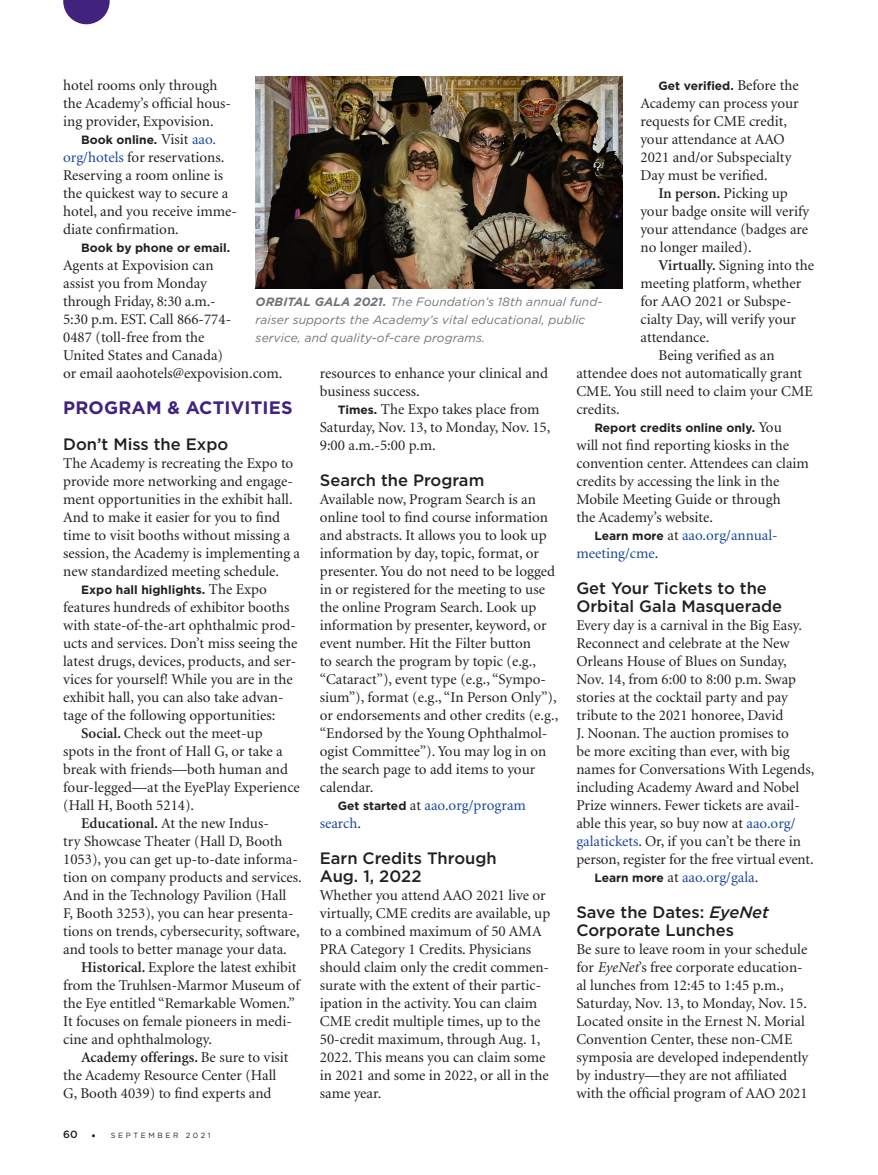
<style>
.page{position:relative;width:878px;height:1175px;background:#fff}
.page>*{position:absolute;margin:0;border:0;box-sizing:border-box;transform-origin:0 0}
.NB_Section_Head{font:700 18px "Gotham";letter-spacing:.01em;color:#41237e}
.NB_story_title{font:500 16.5px/18px "Gotham";color:#231f20}
.BODY_text{font:15px/18px "Minion";color:#231f20}
.BODY_text_NO_indent{font:15px/18px "Minion";color:#231f20}
.BODY_text-2{font:15px/18px "Minion";color:#18469d}
.t1{font:italic 12px/18px "Gotham";letter-spacing:.01em;color:#717275}
.BODY_text-3{font:700 12px "Gotham";color:#231f20}
.t2{font:7.5px "Gotham";letter-spacing:.34em;color:#231f20}
.s1{font-family:"Minion";font-weight:400;font-size:15px}
.s2{font-family:"Minion";font-weight:400;font-size:15px;color:#18469d}
.s3{color:#18469d}
.s4{font-weight:600}
.s5{font-family:"Gotham";font-weight:700;font-size:12px;color:#231f20}
.s6{color:#231f20}
.s7{font-style:italic}
.s8{font-weight:700}
.s9{font-family:"Gotham";font-weight:700;font-size:12px}
.s10{font-weight:500;font-size:10.5px}
.s11{font-weight:300;font-size:12px}
</style>
<div class="page">
<svg style="left:63px;top:0;width:47px;height:24px"></svg>
<img style="left:255px;top:77px;width:367px;height:211px">
<p class="BODY_text" style="left:63px;top:77px;width:169px">hotel rooms only through the Academy’s official hous&shy;ing provider, Expovision.</p>
<p class="BODY_text-3" style="left:81px;top:132px;width:136px">Book online. <span class="s1">Visit</span> <span class="s2">aao.</span></p>
<p class="BODY_text" style="left:63px;top:149px;width:175px"><span class="s3">org/hotels</span> for reservations.<br>Reserving a room online is the quickest way to secure a hotel, and you receive imme&shy;diate confirmation.</p>
<p class="BODY_text-3" style="left:81px;top:240px;width:151px">Book by phone or email.</p>
<p class="BODY_text" style="left:63px;top:257px;width:221px">Agents at Expovision can<br>assist you from Monday<br>through Friday, 8:30 a.m.-<br>5:30 p.m. EST. Call 866-774-<br>0487 (toll-free from the<br>United States and Canada)<br>or email aaohotels@expovision.com.</p>
<p class="NB_Section_Head" style="left:63px;top:396px;width:231px">PROGRAM &amp; ACTIVITIES</p>
<p class="NB_story_title" style="left:63px;top:435px;width:166px">Don’t Miss the Expo</p>
<p class="BODY_text_NO_indent" style="left:63px;top:455px;width:238px">The Academy is recreating the Expo to provide more networking and engage&shy;ment opportunities in the exhibit hall.<br>And to make it easier for you to find time to visit booths without missing a session, the Academy is implementing a new standardized meeting schedule.</p>
<p class="BODY_text-3" style="left:81px;top:582px;width:187px">Expo hall highlights. <span class="s1">The Expo</span></p>
<p class="BODY_text" style="left:63px;top:599px;width:236px">features hundreds of exhibitor booths with state-of-the-art ophthalmic prod&shy;ucts and services. Don’t miss seeing the latest drugs, devices, products, and ser&shy;vices for yourself! While you are in the exhibit hall, you can also take advan&shy;tage of the following opportunities:</p>
<p class="BODY_text" style="left:63px;top:725px;width:238px;text-indent:18px"><span class="s4">Social.</span> Check out the meet-up<br>spots in the front of Hall G, or take a break with friends—both human and four-legged—at the EyePlay Experience (Hall H, Booth 5214).</p>
<p class="BODY_text" style="left:63px;top:815px;width:240px;text-indent:18px"><span class="s4">Educational.</span> At the new Indus-<br>try Showcase Theater (Hall D, Booth 1053), you can get up-to-date informa&shy;tion on company products and services.<br>And in the Technology Pavilion (Hall<br>F, Booth 3253), you can hear presenta&shy;tions on trends, cybersecurity, software, and tools to better manage your data.</p>
<p class="BODY_text" style="left:63px;top:959px;width:238px;text-indent:18px"><span class="s4">Historical.</span> Explore the latest exhibit from the Truhlsen-Marmor Museum of the Eye entitled “Remarkable Women.” It focuses on female pioneers in medi&shy;cine and ophthalmology.</p>
<p class="BODY_text" style="left:63px;top:1049px;width:227px;text-indent:18px"><span class="s4">Academy offerings.</span> Be sure to visit the Academy Resource Center (Hall<br>G, Booth 4039) to find experts and</p>
<p class="BODY_text-3" style="left:658px;top:78px;width:142px">Get verified. <span class="s1">Before the</span></p>
<p class="BODY_text" style="left:640px;top:95px;width:160px">Academy can process your requests for CME credit, your attendance at AAO<br>2021 and/or Subspecialty<br>Day must be verified.</p>
<p class="BODY_text" style="left:640px;top:185px;width:170px;text-indent:18px"><span class="s4">In person.</span> Picking up your badge onsite will verify your attendance (badges are no longer mailed).</p>
<p class="BODY_text" style="left:640px;top:257px;width:175px;text-indent:18px"><span class="s4">Virtually.</span> Signing into the meeting platform, whether for AAO 2021 or Subspe&shy;cialty Day, will verify your attendance.</p>
<p class="BODY_text" style="left:576px;top:347px;width:238px;text-indent:82px">Being verified as an attendee does not automatically grant<br>CME. You still need to claim your CME credits.</p>
<p class="BODY_text-3" style="left:594px;top:420px;width:189px">Report credits online only. <span class="s1">You</span></p>
<p class="BODY_text" style="left:576px;top:437px;width:234px">will not find reporting kiosks in the convention center. Attendees can claim credits by accessing the link in the Mobile Meeting Guide or through<br>the Academy’s website.</p>
<p class="BODY_text-2" style="left:576px;top:527px;width:203px;text-indent:18px"><span class="s5">Learn more</span> <span class="s6">at</span> aao.org/annual&shy;meeting/cme<span class="s6">.</span></p>
<p class="NB_story_title" style="left:576px;top:579px;width:207px">Get Your Tickets to the<br>Orbital Gala Masquerade</p>
<p class="BODY_text_NO_indent" style="left:576px;top:617px;width:239px">Every day is a carnival in the Big Easy.<br>Reconnect and celebrate at the New Orleans House of Blues on Sunday, Nov. 14, from 6:00 to 8:00 p.m. Swap stories at the cocktail party and pay tribute to the 2021 honoree, David<br>J. Noonan. The auction promises to<br>be more exciting than ever, with big names for Conversations With Legends, including Academy Award and Nobel Prize winners. Fewer tickets are avail&shy;able this year, so buy now at <span class="s3">aao.org/ galatickets</span>. Or, if you can’t be there in person, register for the free virtual event.</p>
<p class="BODY_text-2" style="left:594px;top:869px;width:165px"><span class="s5">Learn more</span> <span class="s6">at</span> aao.org/gala<span class="s6">.</span></p>
<p class="NB_story_title" style="left:576px;top:903px;width:194px">Save the Dates: <span class="s7">EyeNet<br></span>Corporate Lunches</p>
<p class="BODY_text_NO_indent" style="left:576px;top:941px;width:233px">Be sure to leave room in your schedule for <span class="s7">EyeNet</span>’s free corporate education&shy;al lunches from 12:45 to 1:45 p.m., Saturday, Nov. 13, to Monday, Nov. 15.<br>Located onsite in the Ernest N. Morial Convention Center, these non-CME symposia are developed independently by industry—they are not affiliated with the official program of AAO 2021</p>
<p class="t1" style="left:256px;top:292px;width:348px"><span class="s8">ORBITAL GALA 2021.</span> The Foundation’s 18th annual fund&shy;raiser supports the Academy’s vital educational, public service, and quality-of-care programs.</p>
<p class="BODY_text" style="left:320px;top:365px;width:230px">resources to enhance your clinical and business success.</p>
<p class="BODY_text" style="left:320px;top:401px;width:232px;text-indent:18px"><span class="s9">Times.</span> The Expo takes place from<br>Saturday, Nov. 13, to Monday, Nov. 15,<br>9:00 a.m.-5:00 p.m.</p>
<p class="NB_story_title" style="left:320px;top:471px;width:166px">Search the Program</p>
<p class="BODY_text_NO_indent" style="left:320px;top:491px;width:240px">Available now, Program Search is an online tool to find course information and abstracts. It allows you to look up information by day, topic, format, or presenter. You do not need to be logged in or registered for the meeting to use the online Program Search. Look up information by presenter, keyword, or event number. Hit the Filter button<br>to search the program by topic (e.g., “Cataract”), event type (e.g., “Sympo&shy;sium”), format (e.g., “In Person Only”), or endorsements and other credits (e.g., “Endorsed by the Young Ophthalmol&shy;ogist Committee”). You may log in on the search page to add items to your calendar.</p>
<p class="BODY_text-2" style="left:320px;top:797px;width:208px;text-indent:18px"><span class="s5">Get started</span> <span class="s6">at</span> aao.org/program search<span class="s6">.</span></p>
<p class="NB_story_title" style="left:320px;top:849px;width:178px">Earn Credits Through<br>Aug. 1, 2022</p>
<p class="BODY_text_NO_indent" style="left:320px;top:887px;width:232px">Whether you attend AAO 2021 live or virtually, CME credits are available, up to a combined maximum of 50 AMA PRA Category 1 Credits. Physicians should claim only the credit commen&shy;surate with the extent of their partic&shy;ipation in the activity. You can claim CME credit multiple times, up to the 50-credit maximum, through Aug. 1, 2022. This means you can claim some in 2021 and some in 2022, or all in the same year.</p>
<p class="t2" style="left:63px;top:1130px;width:149px"><span class="s10">60</span> <span class="s11">•</span> SEPTEMBER 2021</p>
</div>
